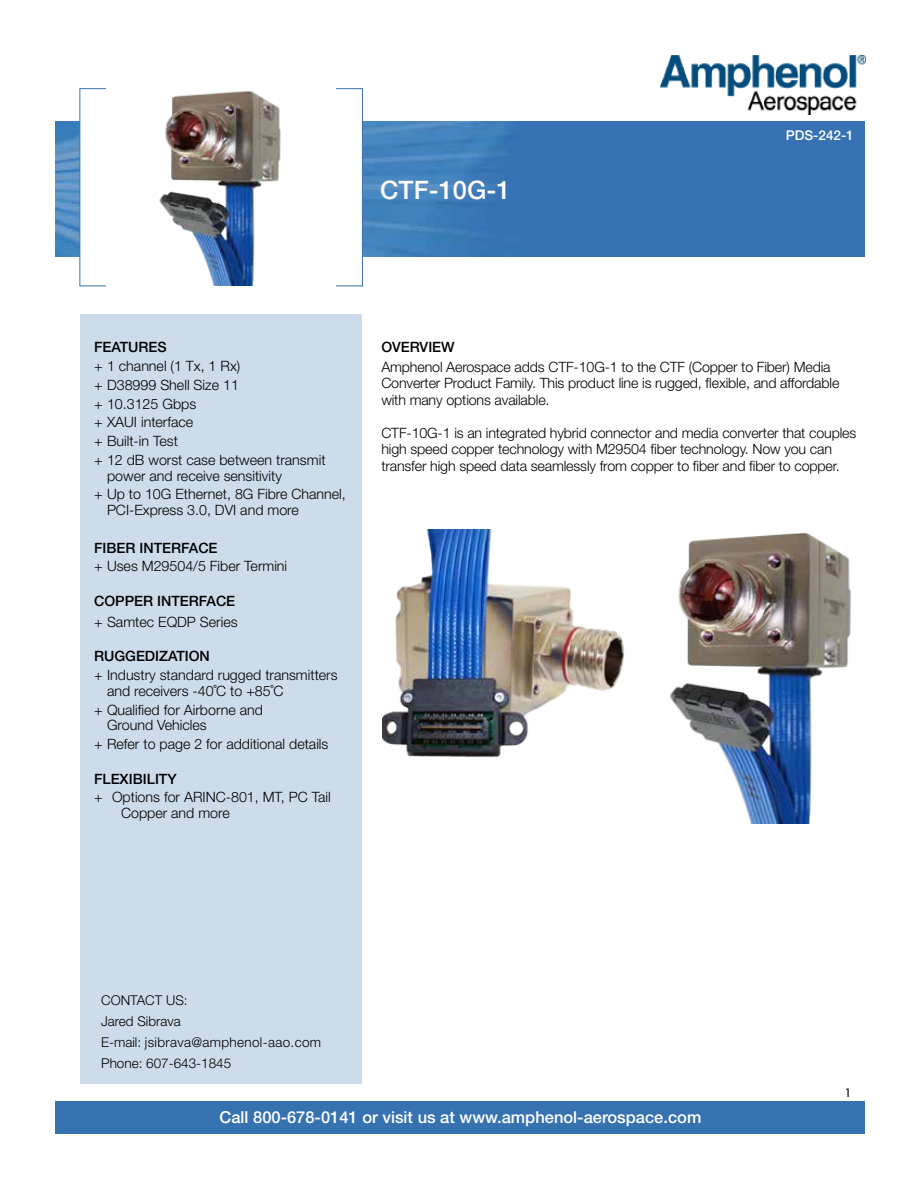
<style>
.page{position:relative;width:918px;height:1188px;background:#fff}
.page>*{position:absolute;margin:0;border:0;box-sizing:border-box;transform-origin:0 0}
.t1{font:500 25.5px "Helvetica Neue LT Std";color:#fff}
.t2{font:500 16.5px "Helvetica Neue LT Std";color:#fff}
.t3{font:300 14.25px/18.8px "Helvetica Neue LT Std";color:#000}
.t4{font:500 14.25px "Helvetica Neue LT Std";color:#000}
.t5{font:300 13.5px/21px "Helvetica Neue LT Std";color:#000}
.t6{font:500 13.5px "Helvetica Neue LT Std";color:#fff}
.t7{font:13.5px "Tw Cen";color:#000}
</style>
<div class="page">
<img style="left:660px;top:56px;width:205px;height:58px">
<img style="left:55px;top:122px;width:809px;height:135px">
<div style="left:79px;top:88px;width:284px;height:198px;background:#fff;border:1px solid #3772b0"></div>
<div style="left:106px;top:67px;width:230px;height:227px;background:#fff"></div>
<div style="left:55px;top:1101px;width:810px;height:33px;background:#3772b0"></div>
<div style="left:80px;top:314px;width:282px;height:770px;background:#cddceb"></div>
<img style="left:159px;top:91px;width:122px;height:195px">
<img style="left:670px;top:533px;width:181px;height:290px">
<img style="left:383px;top:530px;width:241px;height:227px">
<h1 class="t1" style="left:380px;top:174px;width:132px">CTF-10G-1</h1>
<p class="t6" style="left:786px;top:127px;width:70px">PDS-242-1</p>
<p class="t4" style="left:94px;top:339px;width:74px">FEATURES</p>
<p class="t3" style="left:94px;top:356px;width:233px">+ 1 channel (1 Tx, 1 Rx)<br>+ D38999 Shell Size 11<br>+ 10.3125 Gbps<br>+ XAUI interface<br>+ Built-in Test<br>+ 12 dB worst case between transmit</p>
<p class="t3" style="left:94px;top:466px;width:253px;text-indent:13px">power and receive sensitivity<br>+ Up to 10G Ethernet, 8G Fibre Channel,</p>
<p class="t3" style="left:107px;top:500px;width:193px">PCI-Express 3.0, DVI and more</p>
<p class="t4" style="left:94px;top:539px;width:125px">FIBER INTERFACE</p>
<p class="t3" style="left:94px;top:557px;width:195px">+ Uses M29504/5 Fiber Termini</p>
<p class="t4" style="left:94px;top:592px;width:143px">COPPER INTERFACE</p>
<p class="t3" style="left:94px;top:612px;width:145px">+ Samtec EQDP Series</p>
<p class="t4" style="left:94px;top:648px;width:117px">RUGGEDIZATION</p>
<p class="t3" style="left:107px;top:667px;width:232px;line-height:15.8px;text-indent:-13px">+ Industry standard rugged transmitters and receivers -40˚C to +85˚C</p>
<p class="t3" style="left:107px;top:701px;width:157px;line-height:15.8px;text-indent:-13px">+ Qualified for Airborne and<br>Ground Vehicles</p>
<p class="t3" style="left:94px;top:734px;width:236px">+ Refer to page 2 for additional details</p>
<p class="t4" style="left:94px;top:770px;width:84px">FLEXIBILITY</p>
<p class="t3" style="left:121px;top:789px;width:211px;line-height:15.8px;text-indent:-27px">+ Options for ARINC-801, MT, PC Tail<br>Copper and more</p>
<p class="t4" style="left:381px;top:339px;width:75px">OVERVIEW</p>
<p class="t3" style="left:381px;top:358px;width:460px;line-height:16.5px">Amphenol Aerospace adds CTF-10G-1 to the CTF (Copper to Fiber) Media<br>Converter Product Family. This product line is rugged, flexible, and affordable with many options available.</p>
<p class="t3" style="left:381px;top:424px;width:477px;line-height:16.5px">CTF-10G-1 is an integrated hybrid connector and media converter that couples high speed copper technology with M29504 fiber technology. Now you can transfer high speed data seamlessly from copper to fiber and fiber to copper.</p>
<p class="t5" style="left:101px;top:990px;width:221px">CONTACT US:<br>Jared Sibrava<br>E-mail: jsibrava@amphenol-aao.com<br>Phone: 607-643-1845</p>
<p class="t7" style="left:845px;top:1085px;width:9px">1</p>
<p class="t2" style="left:220px;top:1107px;width:483px">Call 800-678-0141 or visit us at www.amphenol-aerospace.com</p>
</div>
